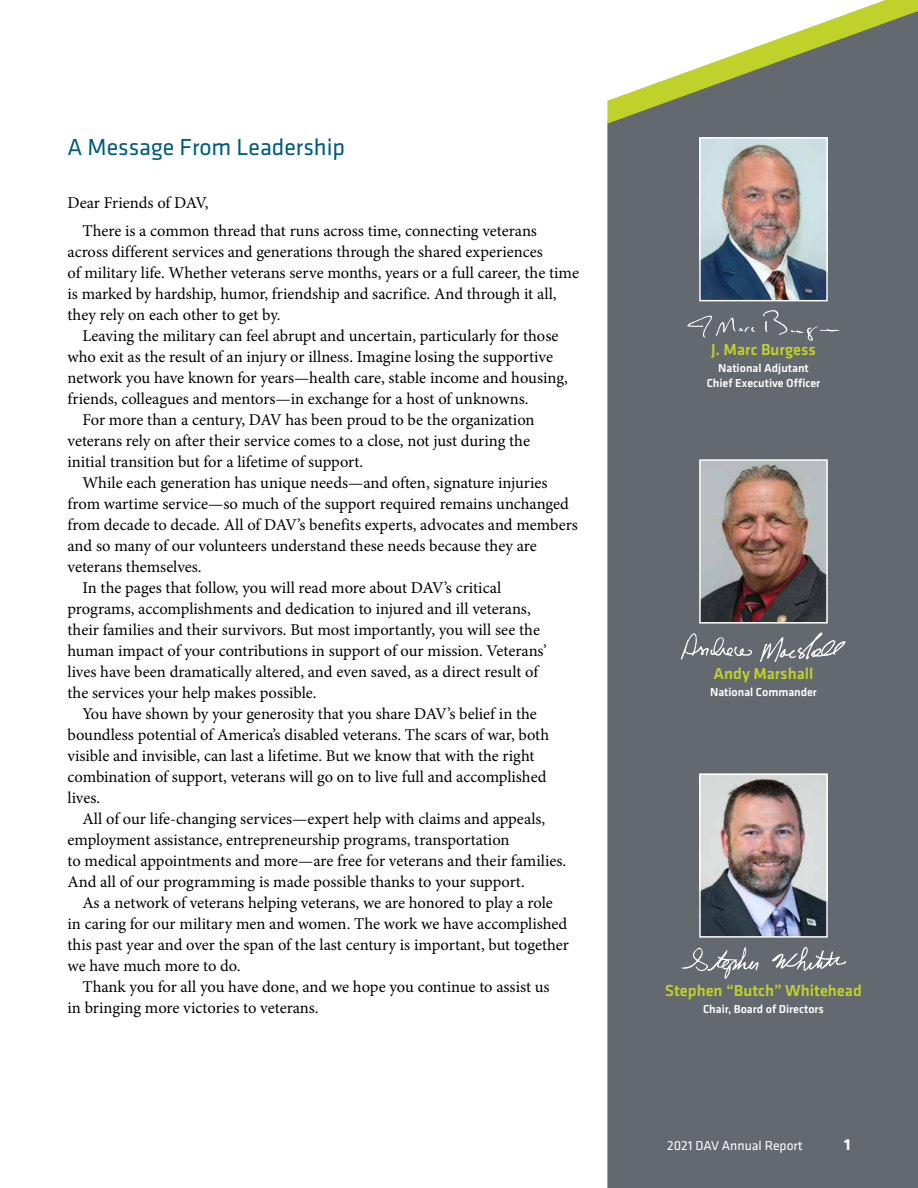
<style>
.page{position:relative;width:918px;height:1188px;background:#fff}
.page>*{position:absolute;margin:0;border:0;box-sizing:border-box;transform-origin:0 0}
.t1{font:24px "Klavika";color:#005d7d}
.t2{font:16.5px/21px "Minion Pro";letter-spacing:-.005em;color:#000}
.t3{font:500 16.5px "Klavika";color:#bfd22b}
.t4{font:700 16.5px "Klavika";color:#fff}
.t5{font:13.5px "Klavika";color:#fff}
.t6{font:500 12px/15px "Klavika";color:#fff;text-align:center}
</style>
<div class="page">
<div style="left:607px;top:124px;width:311px;height:1064px;background:#64696f"></div>
<img style="left:702px;top:462px;width:123px;height:159px">
<div style="left:699px;top:459px;width:129px;height:165px;border:2px solid #fff"></div>
<svg style="left:680px;top:633px;width:72px;height:27px;background:#7a7f84"></svg>
<svg style="left:760px;top:632px;width:87px;height:30px;background:#7e8287"></svg>
<svg style="left:763px;top:310px;width:77px;height:31px;background:#6e7278"></svg>
<svg style="left:687px;top:316px;width:68px;height:22px"></svg>
<img style="left:702px;top:140px;width:123px;height:158px">
<div style="left:699px;top:137px;width:129px;height:164px;border:2px solid #fff"></div>
<img style="left:702px;top:776px;width:123px;height:159px">
<div style="left:699px;top:773px;width:129px;height:165px;border:2px solid #fff"></div>
<svg style="left:771px;top:947px;width:75px;height:24px;background:#83878c"></svg>
<svg style="left:681px;top:946px;width:78px;height:34px;background:#797d83"></svg>
<svg style="left:607px;top:0;width:311px;height:124px"></svg>
<h1 class="t1" style="left:68px;top:132px;width:279px">A Message From Leadership</h1>
<p class="t2" style="left:82px;top:189px;width:456px;line-height:27.8px;text-indent:-15px">Dear Friends of DAV,<br>There is a common thread that runs across time, connecting veterans</p>
<p class="t2" style="left:68px;top:241px;width:513px">across different services and generations through the shared experiences<br>of military life. Whether veterans serve months, years or a full career, the time is marked by hardship, humor, friendship and sacrifice. And through it all, they rely on each other to get by.</p>
<p class="t2" style="left:82px;top:325px;width:478px">Leaving the military can feel abrupt and uncertain, particularly for those</p>
<p class="t2" style="left:68px;top:346px;width:487px">who exit as the result of an injury or illness. Imagine losing the supportive</p>
<p class="t2" style="left:68px;top:367px;width:502px">network you have known for years—health care, stable income and housing,</p>
<p class="t2" style="left:68px;top:388px;width:462px">friends, colleagues and mentors—in exchange for a host of unknowns.</p>
<p class="t2" style="left:82px;top:409px;width:454px">For more than a century, DAV has been proud to be the organization</p>
<p class="t2" style="left:68px;top:430px;width:464px">veterans rely on after their service comes to a close, not just during the</p>
<p class="t2" style="left:68px;top:451px;width:297px">initial transition but for a lifetime of support.</p>
<p class="t2" style="left:82px;top:472px;width:467px">While each generation has unique needs—and often, signature injuries</p>
<p class="t2" style="left:68px;top:493px;width:503px">from wartime service—so much of the support required remains unchanged</p>
<p class="t2" style="left:68px;top:514px;width:512px">from decade to decade. All of DAV’s benefits experts, advocates and members</p>
<p class="t2" style="left:68px;top:535px;width:471px">and so many of our volunteers understand these needs because they are</p>
<p class="t2" style="left:68px;top:556px;width:136px">veterans themselves.</p>
<p class="t2" style="left:82px;top:577px;width:420px">In the pages that follow, you will read more about DAV’s critical</p>
<p class="t2" style="left:68px;top:598px;width:465px">programs, accomplishments and dedication to injured and ill veterans,</p>
<p class="t2" style="left:68px;top:619px;width:474px">their families and their survivors. But most importantly, you will see the</p>
<p class="t2" style="left:68px;top:640px;width:481px">human impact of your contributions in support of our mission. Veterans’</p>
<p class="t2" style="left:68px;top:661px;width:472px">lives have been dramatically altered, and even saved, as a direct result of</p>
<p class="t2" style="left:68px;top:682px;width:251px">the services your help makes possible.</p>
<p class="t2" style="left:82px;top:703px;width:456px">You have shown by your generosity that you share DAV’s belief in the</p>
<p class="t2" style="left:68px;top:724px;width:483px">boundless potential of America’s disabled veterans. The scars of war, both</p>
<p class="t2" style="left:68px;top:745px;width:469px">visible and invisible, can last a lifetime. But we know that with the right</p>
<p class="t2" style="left:68px;top:766px;width:481px">combination of support, veterans will go on to live full and accomplished</p>
<p class="t2" style="left:68px;top:788px;width:34px">lives.</p>
<p class="t2" style="left:82px;top:809px;width:464px">All of our life-changing services—expert help with claims and appeals,</p>
<p class="t2" style="left:68px;top:830px;width:444px">employment assistance, entrepreneurship programs, transportation</p>
<p class="t2" style="left:68px;top:851px;width:500px">to medical appointments and more—are free for veterans and their families.</p>
<p class="t2" style="left:68px;top:872px;width:459px">And all of our programming is made possible thanks to your support.</p>
<p class="t2" style="left:82px;top:893px;width:472px">As a network of veterans helping veterans, we are honored to play a role</p>
<p class="t2" style="left:68px;top:914px;width:501px">in caring for our military men and women. The work we have accomplished</p>
<p class="t2" style="left:68px;top:935px;width:503px">this past year and over the span of the last century is important, but together</p>
<p class="t2" style="left:68px;top:956px;width:175px">we have much more to do.</p>
<p class="t2" style="left:82px;top:977px;width:469px">Thank you for all you have done, and we hope you continue to assist us</p>
<p class="t2" style="left:68px;top:998px;width:253px">in bringing more victories to veterans.</p>
<p class="t3" style="left:711px;top:338px;width:106px">J. Marc Burgess</p>
<p class="t6" style="left:707px;top:360px;width:115px">National Adjutant<br>Chief Executive Officer</p>
<p class="t3" style="left:714px;top:663px;width:101px">Andy Marshall</p>
<p class="t6" style="left:710px;top:684px;width:108px">National Commander</p>
<p class="t3" style="left:665px;top:980px;width:198px">Stephen “Butch” Whitehead</p>
<p class="t6" style="left:703px;top:1001px;width:122px">Chair, Board of Directors</p>
<p class="t5" style="left:667px;top:1137px;width:137px">2021 DAV Annual Report</p>
<p class="t4" style="left:844px;top:1133px;width:8px">1</p>
</div>
